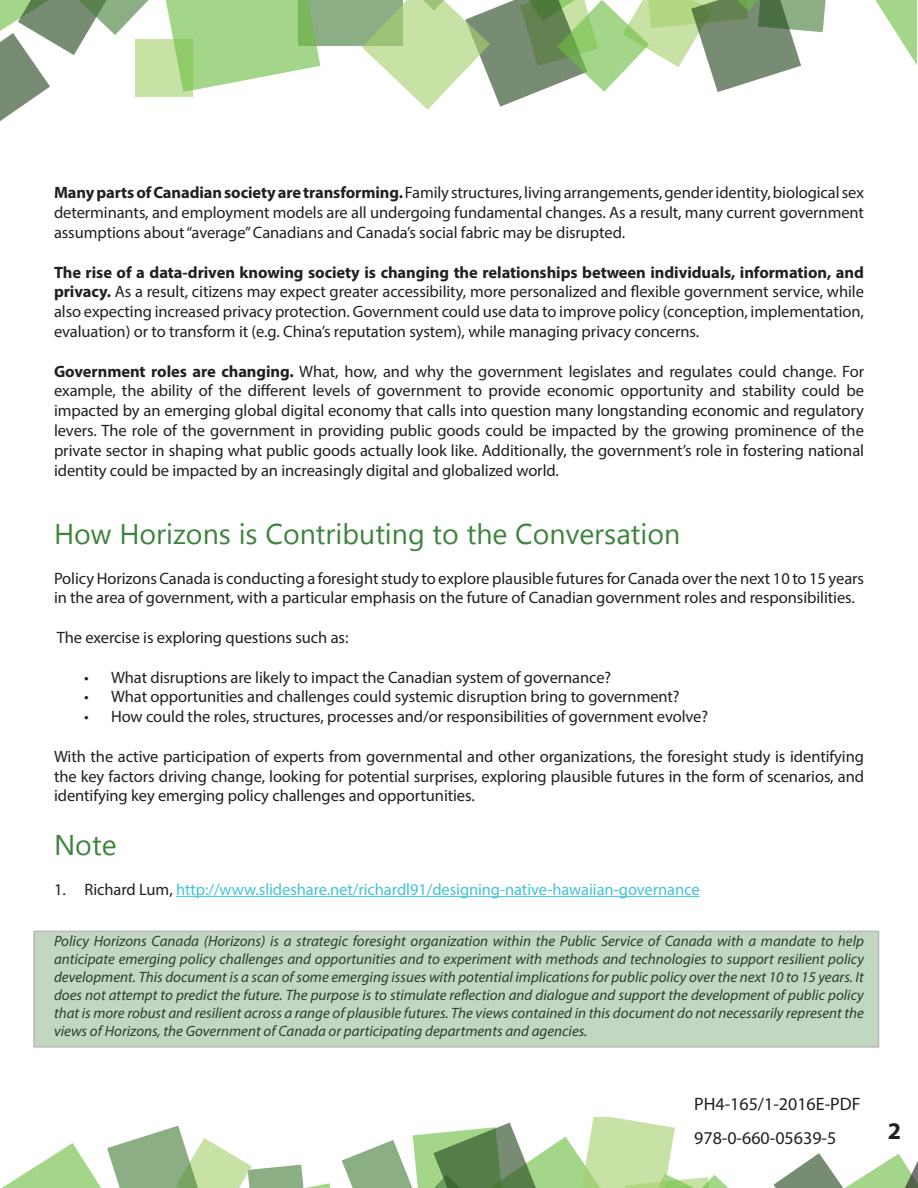
<style>
.page{position:relative;width:918px;height:1188px;background:#fff}
.page>*{position:absolute;margin:0;border:0;box-sizing:border-box;transform-origin:0 0}
.sub_titles{font:28.5px "Microsoft Tai Le";color:#3e833d}
.reg_text{font:700 24px "Myriad Pro";color:#231f20}
.sub_titles-2{font:18px "Myriad Pro";color:#231f20}
.reg_text-2{font:16.5px/19.8px "Myriad Pro";letter-spacing:-.005em;color:#231f20;text-align:justify}
.t1{font:16.5px "Myriad Pro";letter-spacing:-.005em;color:#42c3dc}
.sub_titles-3{font:italic 15px/18px "Myriad Pro";color:#231f20;text-align:justify}
.s1{font-weight:700}
.s2{color:#231f20}
</style>
<div class="page">
<div style="left:299px;top:0;width:104px;height:46px;background:#8bae84"></div>
<svg style="left:0;top:0;width:320px;height:121px"></svg>
<svg style="left:875px;top:0;width:42px;height:65px"></svg>
<svg style="left:362px;top:0;width:464px;height:110px"></svg>
<svg style="left:774px;top:1153px;width:144px;height:35px"></svg>
<svg style="left:2px;top:1117px;width:726px;height:71px"></svg>
<hr style="left:176px;top:896px;width:524px;height:1px;background:#42c3dc">
<div style="left:34px;top:931px;width:845px;height:116px;background:#c1d7c1"></div>
<p class="reg_text-2" style="left:54px;top:183px;width:812px"><span class="s1">Many parts of Canadian society are transforming.</span> Family structures, living arrangements, gender identity, biological sex determinants, and employment models are all undergoing fundamental changes. As a result, many current government assumptions about “average” Canadians and Canada’s social fabric may be disrupted.</p>
<p class="reg_text-2" style="left:54px;top:262px;width:812px"><span class="s1">The rise of a data-driven knowing society is changing the relationships between individuals, information, and privacy.</span> As a result, citizens may expect greater accessibility, more personalized and flexible government service, while also expecting increased privacy protection. Government could use data to improve policy (conception, implementation, evaluation) or to transform it (e.g. China’s reputation system), while managing privacy concerns.</p>
<p class="reg_text-2" style="left:54px;top:361px;width:812px"><span class="s1">Government roles are changing.</span> What, how, and why the government legislates and regulates could change. For example, the ability of the different levels of government to provide economic opportunity and stability could be impacted by an emerging global digital economy that calls into question many longstanding economic and regulatory levers. The role of the government in providing public goods could be impacted by the growing prominence of the private sector in shaping what public goods actually look like. Additionally, the government’s role in fostering national identity could be impacted by an increasingly digital and globalized world.</p>
<p class="sub_titles" style="left:54px;top:518px;width:628px">How Horizons is Contributing to the Conversation</p>
<p class="reg_text-2" style="left:54px;top:568px;width:812px">Policy Horizons Canada is conducting a foresight study to explore plausible futures for Canada over the next 10 to 15 years in the area of government, with a particular emphasis on the future of Canadian government roles and responsibilities.</p>
<p class="reg_text-2" style="left:57px;top:627px;width:293px">The exercise is exploring questions such as:</p>
<p class="reg_text-2" style="left:84px;top:667px;width:529px">• What disruptions are likely to impact the Canadian system of governance?</p>
<p class="reg_text-2" style="left:84px;top:687px;width:597px">• What opportunities and challenges could systemic disruption bring to government?</p>
<p class="reg_text-2" style="left:84px;top:706px;width:626px">• How could the roles, structures, processes and/or responsibilities of government evolve?</p>
<p class="reg_text-2" style="left:54px;top:746px;width:812px">With the active participation of experts from governmental and other organizations, the foresight study is identifying the key factors driving change, looking for potential surprises, exploring plausible futures in the form of scenarios, and identifying key emerging policy challenges and opportunities.</p>
<p class="sub_titles" style="left:54px;top:829px;width:64px">Note</p>
<p class="t1" style="left:54px;top:879px;width:647px"><span class="s2">1. Richard Lum,</span> http://www.slideshare.net/richardl91/designing-native-hawaiian-governance</p>
<p class="sub_titles-3" style="left:54px;top:932px;width:812px">Policy Horizons Canada (Horizons) is a strategic foresight organization within the Public Service of Canada with a mandate to help anticipate emerging policy challenges and opportunities and to experiment with methods and technologies to support resilient policy development. This document is a scan of some emerging issues with potential implications for public policy over the next 10 to 15 years. It does not attempt to predict the future. The purpose is to stimulate reflection and dialogue and support the development of public policy that is more robust and resilient across a range of plausible futures. The views contained in this document do not necessarily represent the views of Horizons, the Government of Canada or participating departments and agencies.</p>
<p class="sub_titles-2" style="left:694px;top:1093px;width:168px">PH4-165/1-2016E-PDF</p>
<p class="sub_titles-2" style="left:694px;top:1127px;width:144px">978-0-660-05639-5</p>
<p class="reg_text" style="left:888px;top:1115px;width:15px">2</p>
</div>
